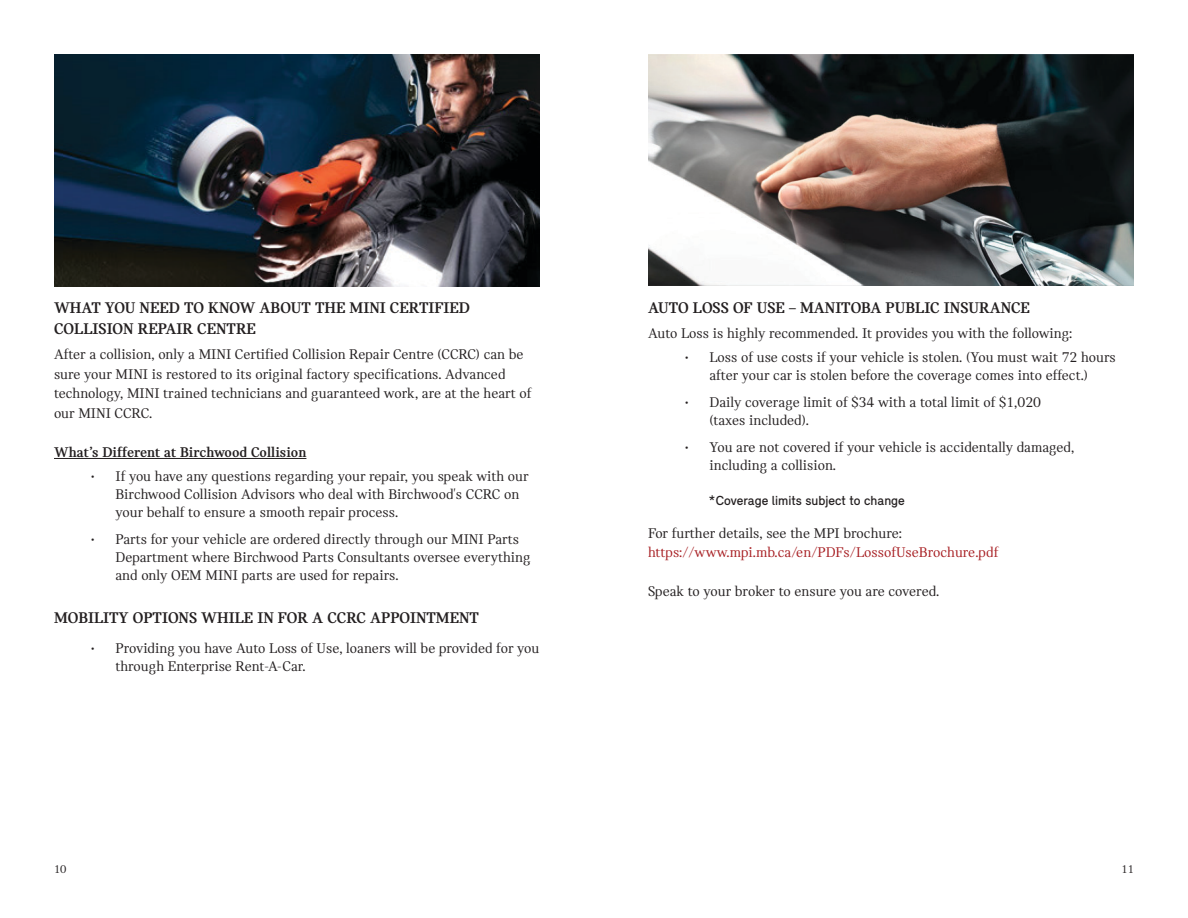
<style>
.page{position:relative;width:1188px;height:918px;background:#fff}
.page>*{position:absolute;margin:0;border:0;box-sizing:border-box;transform-origin:0 0}
.Sub_Headline{font:16.5px/21px "MINI Serif Headline";color:#231f20}
.t1{font:15px/18px "MINI Serif";color:#231f20}
.t2{font:15px/19.5px "MINI Serif";color:#a71e22}
.t3{font:700 15px "MINI Serif";color:#231f20}
.Legal{font:13.5px "MINI Sans Serif";color:#231f20}
.t4{font:12px "MINI Serif";color:#231f20}
.s1{color:#231f20}
</style>
<div class="page">
<hr style="left:54px;top:458px;width:252px;height:1px;background:#231f20">
<img style="left:54px;top:54px;width:486px;height:232px">
<img style="left:648px;top:54px;width:486px;height:232px">
<p class="Sub_Headline" style="left:54px;top:297px;width:418px">WHAT YOU NEED TO KNOW ABOUT THE MINI CERTIFIED<br>COLLISION REPAIR CENTRE</p>
<p class="t1" style="left:54px;top:345px;width:479px;line-height:19.5px">After a collision, only a MINI Certified Collision Repair Centre (CCRC) can be sure your MINI is restored to its original factory specifications. Advanced technology, MINI trained technicians and guaranteed work, are at the heart of our MINI CCRC.</p>
<p class="t3" style="left:54px;top:444px;width:254px">What’s Different at Birchwood Collision</p>
<p class="t1" style="left:116px;top:467px;width:415px;text-indent:-24px">• If you have any questions regarding your repair, you speak with our<br>Birchwood Collision Advisors who deal with Birchwood's CCRC on your behalf to ensure a smooth repair process.</p>
<p class="t1" style="left:116px;top:530px;width:417px;text-indent:-24px">• Parts for your vehicle are ordered directly through our MINI Parts<br>Department where Birchwood Parts Consultants oversee everything and only OEM MINI parts are used for repairs.</p>
<p class="Sub_Headline" style="left:54px;top:608px;width:427px">MOBILITY OPTIONS WHILE IN FOR A CCRC APPOINTMENT</p>
<p class="t1" style="left:116px;top:640px;width:425px;text-indent:-24px">• Providing you have Auto Loss of Use, loaners will be provided for you through Enterprise Rent-A-Car.</p>
<p class="Sub_Headline" style="left:648px;top:297px;width:384px">AUTO LOSS OF USE – MANITOBA PUBLIC INSURANCE</p>
<p class="t1" style="left:648px;top:325px;width:426px">Auto Loss is highly recommended. It provides you with the following:</p>
<p class="t1" style="left:685px;top:349px;width:432px;text-align:center">• Loss of use costs if your vehicle is stolen. (You must wait 72 hours after your car is stolen before the coverage comes into effect.)</p>
<p class="t1" style="left:710px;top:394px;width:333px;text-indent:-24px">• Daily coverage limit of $34 with a total limit of $1,020 (taxes included).</p>
<p class="t1" style="left:710px;top:439px;width:366px;text-indent:-24px">• You are not covered if your vehicle is accidentally damaged, including a collision.</p>
<p class="Legal" style="left:709px;top:492px;width:197px">*Coverage limits subject to change</p>
<p class="t2" style="left:648px;top:523px;width:352px"><span class="s1">For further details, see the MPI brochure: </span>https://www.mpi.mb.ca/en/PDFs/LossofUseBrochure.pdf</p>
<p class="t1" style="left:648px;top:583px;width:293px">Speak to your broker to ensure you are covered.</p>
<p class="t4" style="left:54px;top:863px;width:14px">10</p>
<p class="t4" style="left:1121px;top:863px;width:14px">11</p>
</div>
